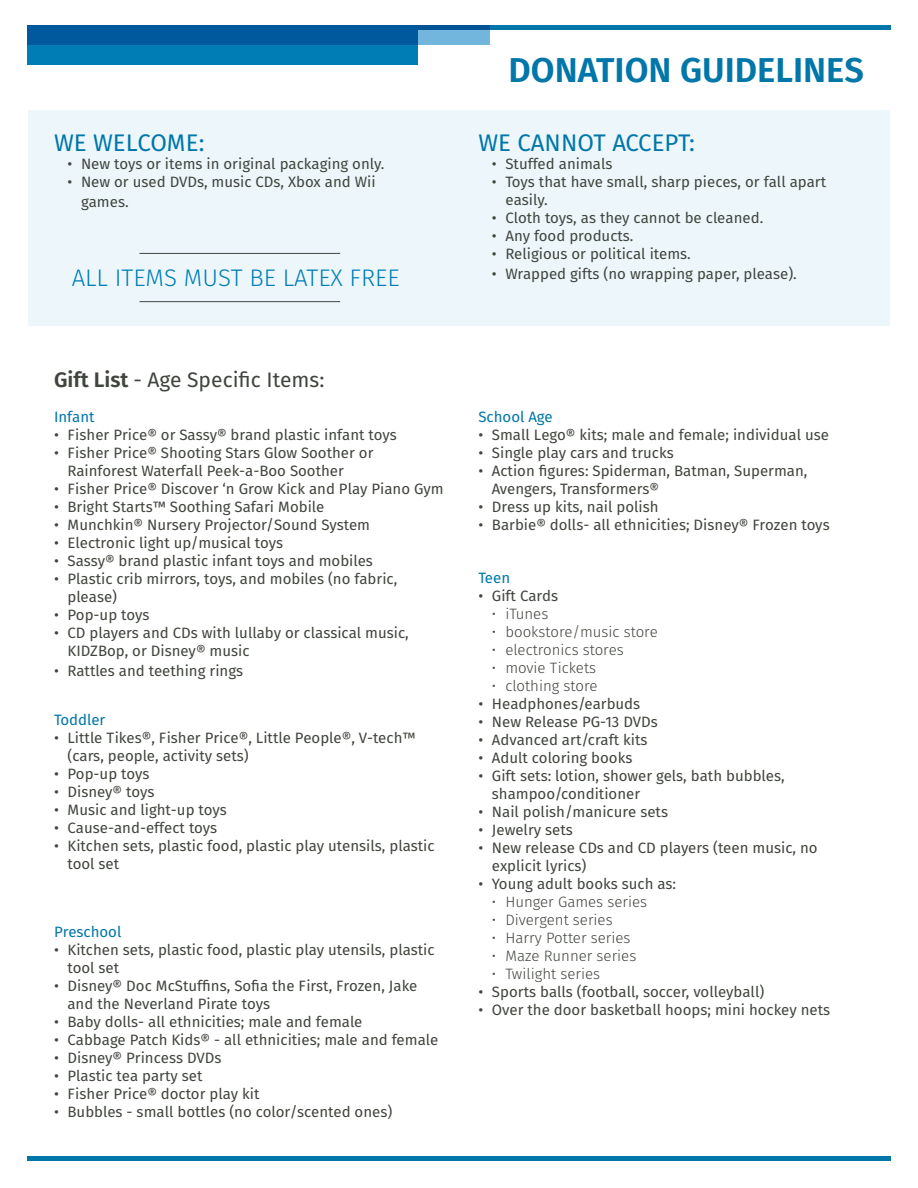
<style>
.page{position:relative;width:918px;height:1188px;background:#fff}
.page>*{position:absolute;margin:0;border:0;box-sizing:border-box;transform-origin:0 0}
.t1{font:600 34.5px "Fira Sans";color:#0076a9}
.t2{font:24px "Fira Sans";color:#0076a9}
.t3{font:300 24px "Fira Sans";color:#007db5}
.t4{font:21px "Fira Sans";color:#40453d}
.t5{font:15px/18px "Fira Sans";color:#40453d}
.t6{font:300 15px "Fira Sans";color:#40453d}
.t7{font:15px "Fira Sans";color:#0076a9}
.s1{font-weight:600}
</style>
<div class="page">
<div style="left:28px;top:110px;width:862px;height:216px;background:#edf7fb"></div>
<hr style="left:27px;top:25px;width:863px;height:4px;background:#0076a9">
<hr style="left:27px;top:1157px;width:863px;height:4px;background:#0076a9">
<hr style="left:139px;top:253px;width:201px;height:1px;background:#40453d">
<hr style="left:139px;top:301px;width:201px;height:1px;background:#40453d">
<div style="left:27px;top:25px;width:391px;height:40px;background:#007db5"></div>
<svg style="left:27px;top:25px;width:462px;height:20px;background:#0c63a4"></svg>
<p class="t2" style="left:54px;top:126px;width:152px">WE WELCOME:</p>
<p class="t5" style="left:68px;top:156px;width:318px">• New toys or items in original packaging only.</p>
<p class="t5" style="left:81px;top:173px;width:296px;line-height:19.8px;text-indent:-14px">• New or used DVDs, music CDs, Xbox and Wii games.</p>
<p class="t3" style="left:72px;top:260px;width:330px">ALL ITEMS MUST BE LATEX FREE</p>
<p class="t4" style="left:54px;top:365px;width:272px"><span class="s1">Gift List</span> - Age Specific Items:</p>
<p class="t7" style="left:54px;top:406px;width:42px">Infant</p>
<p class="t5" style="left:54px;top:427px;width:344px">• Fisher Price® or Sassy® brand plastic infant toys</p>
<p class="t5" style="left:68px;top:445px;width:308px;text-indent:-14px">• Fisher Price® Shooting Stars Glow Soother or<br>Rainforest Waterfall Peek-a-Boo Soother</p>
<p class="t5" style="left:54px;top:481px;width:391px">• Fisher Price® Discover ‘n Grow Kick and Play Piano Gym</p>
<p class="t5" style="left:54px;top:499px;width:272px">• Bright Starts™ Soothing Safari Mobile</p>
<p class="t5" style="left:54px;top:517px;width:318px">• Munchkin® Nursery Projector/Sound System</p>
<p class="t5" style="left:54px;top:535px;width:231px">• Electronic light up/musical toys</p>
<p class="t5" style="left:54px;top:553px;width:320px">• Sassy® brand plastic infant toys and mobiles</p>
<p class="t5" style="left:68px;top:571px;width:331px;text-indent:-14px">• Plastic crib mirrors, toys, and mobiles (no fabric, please)</p>
<p class="t5" style="left:54px;top:607px;width:97px">• Pop-up toys</p>
<p class="t5" style="left:68px;top:625px;width:343px;text-indent:-14px">• CD players and CDs with lullaby or classical music,<br>KIDZBop, or Disney® music</p>
<p class="t5" style="left:54px;top:662px;width:191px">• Rattles and teething rings</p>
<p class="t7" style="left:54px;top:709px;width:53px">Toddler</p>
<p class="t5" style="left:68px;top:730px;width:350px;text-indent:-14px">• Little Tikes®, Fisher Price®, Little People®, V-tech™ (cars, people, activity sets)</p>
<p class="t5" style="left:54px;top:766px;width:97px">• Pop-up toys</p>
<p class="t5" style="left:54px;top:784px;width:102px">• Disney® toys</p>
<p class="t5" style="left:54px;top:802px;width:174px">• Music and light-up toys</p>
<p class="t5" style="left:54px;top:820px;width:165px">• Cause-and-effect toys</p>
<p class="t5" style="left:68px;top:838px;width:369px;text-indent:-14px">• Kitchen sets, plastic food, plastic play utensils, plastic tool set</p>
<p class="t7" style="left:54px;top:921px;width:69px">Preschool</p>
<p class="t5" style="left:68px;top:942px;width:369px;text-indent:-14px">• Kitchen sets, plastic food, plastic play utensils, plastic tool set</p>
<p class="t5" style="left:68px;top:978px;width:351px;text-indent:-14px">• Disney® Doc McStuffins, Sofia the First, Frozen, Jake and the Neverland Pirate toys</p>
<p class="t5" style="left:54px;top:1014px;width:310px">• Baby dolls- all ethnicities; male and female</p>
<p class="t5" style="left:54px;top:1032px;width:386px">• Cabbage Patch Kids® - all ethnicities; male and female</p>
<p class="t5" style="left:54px;top:1050px;width:169px">• Disney® Princess DVDs</p>
<p class="t5" style="left:54px;top:1068px;width:150px">• Plastic tea party set</p>
<p class="t5" style="left:54px;top:1086px;width:207px">• Fisher Price® doctor play kit</p>
<p class="t5" style="left:54px;top:1104px;width:340px">• Bubbles - small bottles (no color/scented ones)</p>
<p class="t1" style="left:508px;top:45px;width:357px">DONATION GUIDELINES</p>
<p class="t2" style="left:478px;top:126px;width:218px">WE CANNOT ACCEPT:</p>
<p class="t5" style="left:492px;top:156px;width:122px">• Stuffed animals</p>
<p class="t5" style="left:505px;top:174px;width:322px;text-indent:-14px">• Toys that have small, sharp pieces, or fall apart easily.</p>
<p class="t5" style="left:492px;top:210px;width:273px">• Cloth toys, as they cannot be cleaned.</p>
<p class="t5" style="left:492px;top:228px;width:143px">• Any food products.</p>
<p class="t5" style="left:492px;top:246px;width:200px">• Religious or political items.</p>
<p class="t5" style="left:492px;top:266px;width:306px">• Wrapped gifts (no wrapping paper, please).</p>
<p class="t7" style="left:478px;top:406px;width:76px">School Age</p>
<p class="t5" style="left:478px;top:427px;width:352px">• Small Lego® kits; male and female; individual use</p>
<p class="t5" style="left:478px;top:445px;width:197px">• Single play cars and trucks</p>
<p class="t5" style="left:492px;top:463px;width:317px;text-indent:-14px">• Action figures: Spiderman, Batman, Superman,<br>Avengers, Transformers®</p>
<p class="t5" style="left:478px;top:499px;width:182px">• Dress up kits, nail polish</p>
<p class="t5" style="left:478px;top:517px;width:353px">• Barbie® dolls- all ethnicities; Disney® Frozen toys</p>
<p class="t7" style="left:478px;top:567px;width:33px">Teen</p>
<p class="t5" style="left:478px;top:587px;width:81px">• Gift Cards</p>
<p class="t6" style="left:492px;top:603px;width:58px">• iTunes</p>
<p class="t6" style="left:492px;top:621px;width:167px">• bookstore/music store</p>
<p class="t6" style="left:492px;top:639px;width:133px">• electronics stores</p>
<p class="t6" style="left:492px;top:657px;width:106px">• movie Tickets</p>
<p class="t6" style="left:492px;top:675px;width:107px">• clothing store</p>
<p class="t5" style="left:478px;top:695px;width:163px">• Headphones/earbuds</p>
<p class="t5" style="left:478px;top:713px;width:181px">• New Release PG-13 DVDs</p>
<p class="t5" style="left:478px;top:731px;width:171px">• Advanced art/craft kits</p>
<p class="t5" style="left:478px;top:749px;width:155px">• Adult coloring books</p>
<p class="t5" style="left:492px;top:767px;width:294px;text-indent:-14px">• Gift sets: lotion, shower gels, bath bubbles, shampoo/conditioner</p>
<p class="t5" style="left:478px;top:803px;width:191px">• Nail polish/manicure sets</p>
<p class="t5" style="left:478px;top:821px;width:96px">• Jewelry sets</p>
<p class="t5" style="left:492px;top:839px;width:327px;text-indent:-14px">• New release CDs and CD players (teen music, no explicit lyrics)</p>
<p class="t5" style="left:478px;top:875px;width:199px">• Young adult books such as:</p>
<p class="t6" style="left:492px;top:891px;width:157px">• Hunger Games series</p>
<p class="t6" style="left:492px;top:909px;width:122px">• Divergent series</p>
<p class="t6" style="left:492px;top:927px;width:140px">• Harry Potter series</p>
<p class="t6" style="left:492px;top:945px;width:146px">• Maze Runner series</p>
<p class="t6" style="left:492px;top:963px;width:110px">• Twilight series</p>
<p class="t5" style="left:478px;top:983px;width:287px">• Sports balls (football, soccer, volleyball)</p>
<p class="t5" style="left:478px;top:1001px;width:353px">• Over the door basketball hoops; mini hockey nets</p>
</div>
